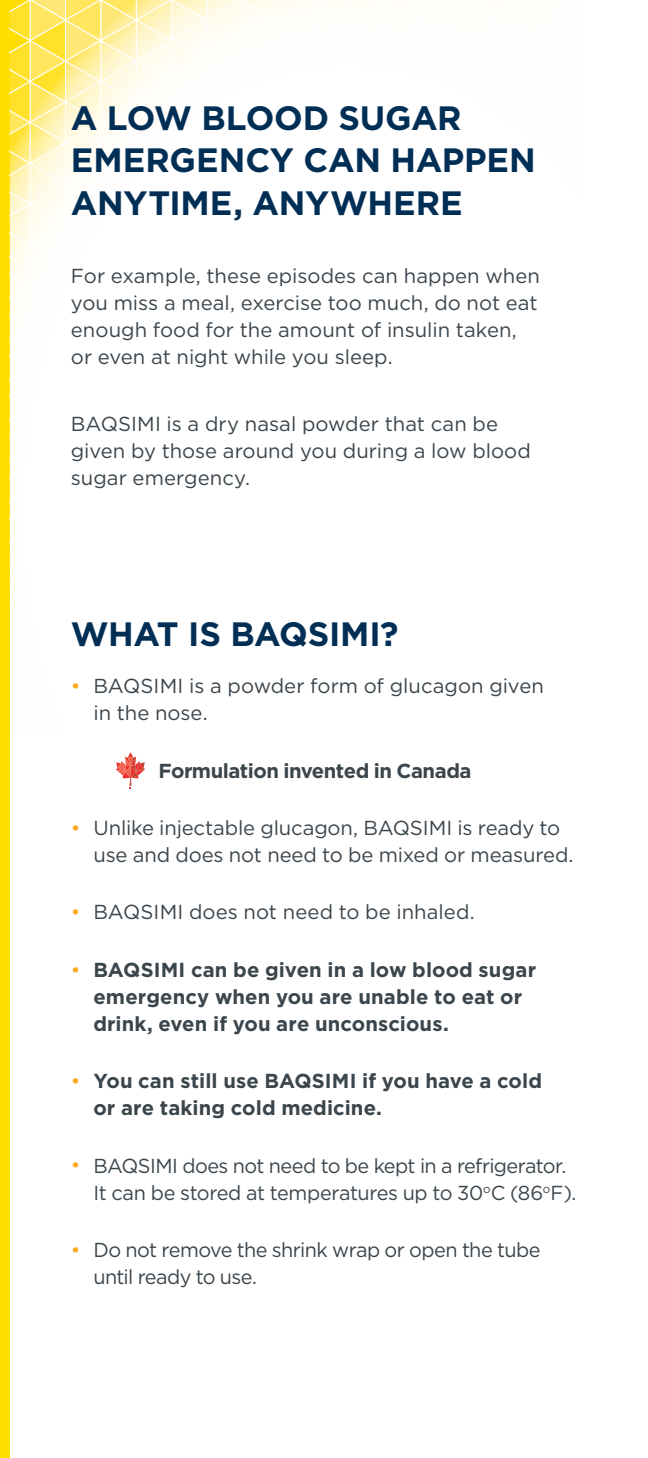
<style>
.page{position:relative;width:648px;height:1458px;background:#fff}
.page>*{position:absolute;margin:0;border:0;box-sizing:border-box;transform-origin:0 0}
.t1{font:700 33.75px/42.8px "Gotham HTF";letter-spacing:-.005em;color:#002e55}
.t2{font:20.25px/27px "Gotham HTF";letter-spacing:-.005em;color:#3b454c}
.t3{font:700 20.25px/27px "Gotham HTF";letter-spacing:.005em;color:#3b454c}
.t4{font:20.25px/27px "Gotham HTF";letter-spacing:-.025em;color:#3b454c}
.t5{font:20.25px/27px "Gotham HTF";letter-spacing:-.03em;color:#3b454c}
.t6{font:700 20.25px "Gotham HTF";letter-spacing:-.025em;color:#3b454c}
.s1{color:#fba919}
.s2{font-weight:400;color:#fba919}
</style>
<div class="page">
<div style="left:0;top:0;width:10px;height:1458px;background:#ffdf00"></div>
<svg style="left:10px;top:0;width:364px;height:789px"></svg>
<h1 class="t1" style="left:71px;top:96px;width:467px">A LOW BLOOD SUGAR<br>EMERGENCY CAN HAPPEN<br>ANYTIME, ANYWHERE</h1>
<p class="t2" style="left:71px;top:262px;width:471px">For example, these episodes can happen when you miss a meal, exercise too much, do not eat enough food for the amount of insulin taken, or even at night while you sleep.</p>
<p class="t2" style="left:71px;top:410px;width:462px">BAQSIMI is a dry nasal powder that can be given by those around you during a low blood sugar emergency.</p>
<h1 class="t1" style="left:71px;top:612px;width:329px">WHAT IS BAQSIMI?</h1>
<p class="t2" style="left:93px;top:672px;width:452px;text-indent:-22px"><span class="s1">•</span> BAQSIMI is a powder form of glucagon given in the nose.</p>
<p class="t6" style="left:159px;top:759px;width:314px">Formulation invented in Canada</p>
<p class="t2" style="left:93px;top:814px;width:482px;text-indent:-22px"><span class="s1">•</span> Unlike injectable glucagon, BAQSIMI is ready to use and does not need to be mixed or measured.</p>
<p class="t2" style="left:71px;top:898px;width:405px"><span class="s1">•</span> BAQSIMI does not need to be inhaled.</p>
<p class="t3" style="left:93px;top:956px;width:444px;text-indent:-22px"><span class="s2">•</span> BAQSIMI can be given in a low blood sugar emergency when you are unable to eat or drink, even if you are unconscious.</p>
<p class="t3" style="left:93px;top:1067px;width:450px;text-indent:-22px"><span class="s2">•</span> You can still use BAQSIMI if you have a cold or are taking cold medicine.</p>
<p class="t4" style="left:93px;top:1152px;width:484px;text-indent:-22px"><span class="s1">•</span> BAQSIMI does not need to be kept in a refrigerator.<br>It can be stored at temperatures up to 30<sup>o</sup>C (86<sup>o</sup>F).</p>
<p class="t5" style="left:93px;top:1236px;width:449px;text-indent:-23px"><span class="s1">•</span> Do not remove the shrink wrap or open the tube until ready to use.</p>
</div>
